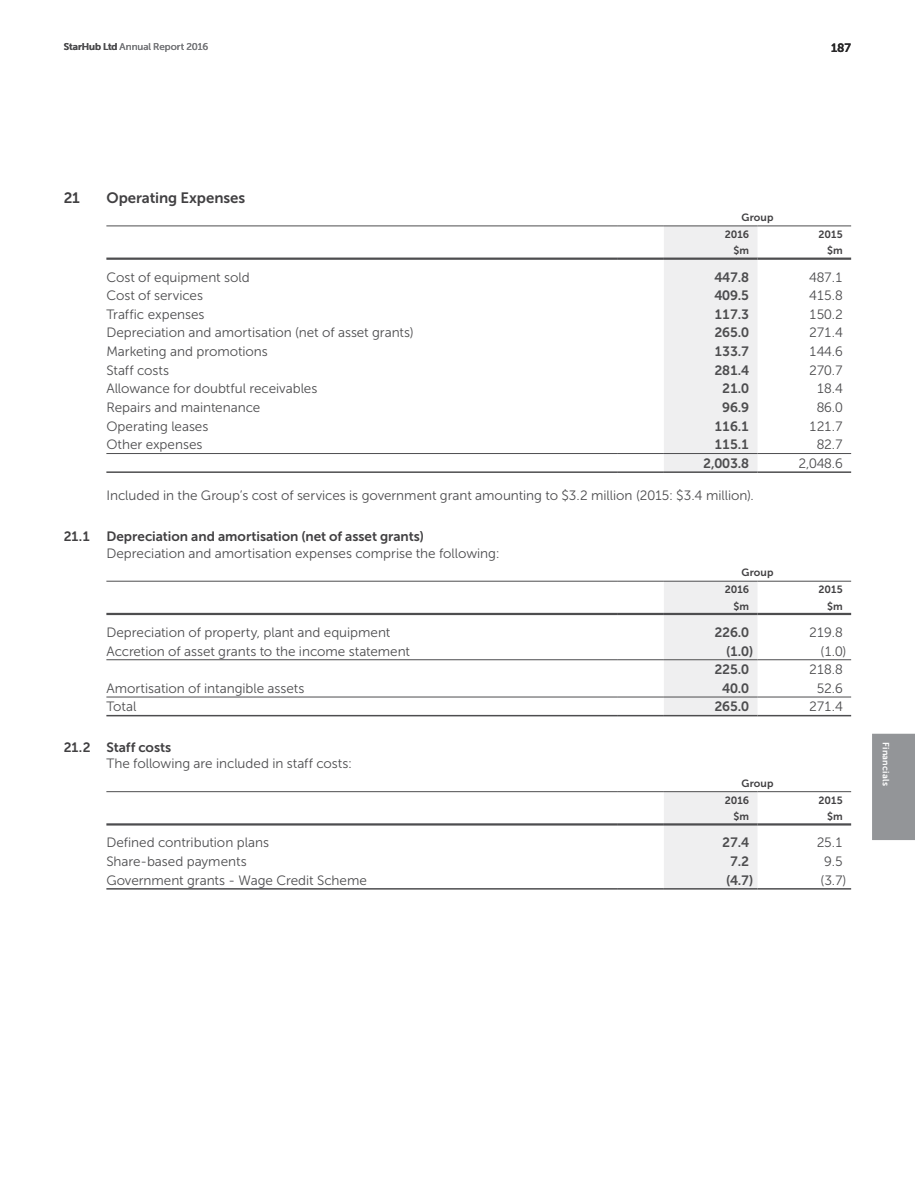
<style>
.page{position:relative;width:915px;height:1191px;background:#fff}
.page>*{position:absolute;margin:0;border:0;box-sizing:border-box;transform-origin:0 0}
.t1{font:15px "Museo Sans 700";letter-spacing:-.005em;color:#414042}
.t2{font:13.5px "Museo Sans 300";letter-spacing:-.005em;color:#4d4d4f}
.t3{font:13.5px "Museo Sans 700";letter-spacing:-.01em;color:#4d4d4f}
.t4{font:13.5px "Museo Sans 700";color:#414042}
.t5{font:12px "Museo Sans 700";color:#292829}
.t6{font:10.5px/17.2px "Museo Sans 700";letter-spacing:.005em;color:#414042}
.t7{font:9.75px "Museo Sans 500";color:#77787b}
.t8{font:9px "Museo Sans 700";letter-spacing:.02em;color:#fff}
.s1{font-family:"Museo Sans 700";color:#4d4d4f}
</style>
<div class="page">
<div style="left:664px;top:227px;width:93px;height:244px;background:#efeff0"></div>
<hr style="left:106px;top:226px;width:511px;height:1px;background:#4d4d4f">
<hr style="left:617px;top:226px;width:46px;height:1px;background:#4d4d4f">
<hr style="left:663px;top:226px;width:94px;height:1px;background:#4d4d4f">
<hr style="left:757px;top:226px;width:93px;height:1px;background:#4d4d4f">
<hr style="left:106px;top:453px;width:511px;height:1px;background:#4d4d4f">
<hr style="left:617px;top:453px;width:46px;height:1px;background:#4d4d4f">
<hr style="left:663px;top:453px;width:94px;height:1px;background:#4d4d4f">
<hr style="left:757px;top:453px;width:93px;height:1px;background:#4d4d4f">
<hr style="left:106px;top:471px;width:511px;height:2px;background:#4d4d4f">
<hr style="left:617px;top:471px;width:46px;height:2px;background:#4d4d4f">
<hr style="left:663px;top:471px;width:94px;height:2px;background:#4d4d4f">
<hr style="left:757px;top:471px;width:93px;height:2px;background:#4d4d4f">
<hr style="left:106px;top:257px;width:511px;height:3px;background:#4d4d4f">
<hr style="left:617px;top:257px;width:46px;height:3px;background:#4d4d4f">
<hr style="left:663px;top:257px;width:94px;height:3px;background:#4d4d4f">
<hr style="left:757px;top:257px;width:93px;height:3px;background:#4d4d4f">
<div style="left:663px;top:582px;width:94px;height:133px;background:#efeff0"></div>
<hr style="left:106px;top:581px;width:511px;height:1px;background:#4d4d4f">
<hr style="left:617px;top:581px;width:46px;height:1px;background:#4d4d4f">
<hr style="left:663px;top:581px;width:94px;height:1px;background:#4d4d4f">
<hr style="left:757px;top:581px;width:93px;height:1px;background:#4d4d4f">
<hr style="left:106px;top:697px;width:511px;height:1px;background:#4d4d4f">
<hr style="left:617px;top:697px;width:46px;height:1px;background:#4d4d4f">
<hr style="left:663px;top:697px;width:94px;height:1px;background:#4d4d4f">
<hr style="left:757px;top:697px;width:93px;height:1px;background:#4d4d4f">
<hr style="left:106px;top:715px;width:511px;height:1px;background:#4d4d4f">
<hr style="left:617px;top:715px;width:46px;height:1px;background:#4d4d4f">
<hr style="left:663px;top:715px;width:94px;height:1px;background:#4d4d4f">
<hr style="left:757px;top:715px;width:93px;height:1px;background:#4d4d4f">
<hr style="left:106px;top:659px;width:511px;height:1px;background:#4d4d4f">
<hr style="left:617px;top:659px;width:46px;height:1px;background:#4d4d4f">
<hr style="left:663px;top:659px;width:94px;height:1px;background:#4d4d4f">
<hr style="left:757px;top:659px;width:93px;height:1px;background:#4d4d4f">
<hr style="left:106px;top:613px;width:511px;height:2px;background:#4d4d4f">
<hr style="left:617px;top:613px;width:46px;height:2px;background:#4d4d4f">
<hr style="left:663px;top:613px;width:94px;height:2px;background:#4d4d4f">
<hr style="left:757px;top:613px;width:93px;height:2px;background:#4d4d4f">
<div style="left:663px;top:792px;width:94px;height:96px;background:#efeff0"></div>
<hr style="left:106px;top:791px;width:511px;height:1px;background:#4d4d4f">
<hr style="left:617px;top:791px;width:46px;height:1px;background:#4d4d4f">
<hr style="left:663px;top:791px;width:94px;height:1px;background:#4d4d4f">
<hr style="left:757px;top:791px;width:93px;height:1px;background:#4d4d4f">
<hr style="left:106px;top:888px;width:511px;height:1px;background:#4d4d4f">
<hr style="left:617px;top:888px;width:46px;height:1px;background:#4d4d4f">
<hr style="left:663px;top:888px;width:94px;height:1px;background:#4d4d4f">
<hr style="left:757px;top:888px;width:93px;height:1px;background:#4d4d4f">
<hr style="left:106px;top:823px;width:511px;height:2px;background:#4d4d4f">
<hr style="left:617px;top:823px;width:46px;height:2px;background:#4d4d4f">
<hr style="left:663px;top:823px;width:94px;height:2px;background:#4d4d4f">
<hr style="left:757px;top:823px;width:93px;height:2px;background:#4d4d4f">
<div style="left:871px;top:733px;width:43px;height:107px;background:#939598"></div>
<p class="t7" style="left:64px;top:41px;width:146px"><span class="s1">StarHub Ltd</span> Annual Report 2016</p>
<p class="t5" style="left:830px;top:41px;width:22px">187</p>
<p class="t1" style="left:64px;top:189px;width:18px">21</p>
<p class="t1" style="left:106px;top:189px;width:140px">Operating Expenses</p>
<p class="t6" style="left:724px;top:208px;width:50px;text-indent:17px">Group<br>2016</p>
<p class="t6" style="left:818px;top:226px;width:26px">2015</p>
<p class="t6" style="left:733px;top:242px;width:17px">$m</p>
<p class="t6" style="left:826px;top:242px;width:17px">$m</p>
<p class="t2" style="left:106px;top:270px;width:145px">Cost of equipment sold</p>
<p class="t3" style="left:714px;top:269px;width:36px">447.8</p>
<p class="t2" style="left:809px;top:270px;width:35px">487.1</p>
<p class="t2" style="left:106px;top:288px;width:98px">Cost of services</p>
<p class="t3" style="left:714px;top:288px;width:36px">409.5</p>
<p class="t2" style="left:809px;top:288px;width:35px">415.8</p>
<p class="t2" style="left:106px;top:307px;width:100px">Traffic expenses</p>
<p class="t3" style="left:714px;top:307px;width:36px">117.3</p>
<p class="t2" style="left:809px;top:307px;width:35px">150.2</p>
<p class="t2" style="left:106px;top:325px;width:309px">Depreciation and amortisation (net of asset grants)</p>
<p class="t3" style="left:714px;top:325px;width:36px">265.0</p>
<p class="t2" style="left:809px;top:325px;width:35px">271.4</p>
<p class="t2" style="left:106px;top:344px;width:163px">Marketing and promotions</p>
<p class="t3" style="left:714px;top:344px;width:36px">133.7</p>
<p class="t2" style="left:809px;top:344px;width:35px">144.6</p>
<p class="t2" style="left:106px;top:363px;width:64px">Staff costs</p>
<p class="t3" style="left:714px;top:362px;width:36px">281.4</p>
<p class="t2" style="left:809px;top:363px;width:35px">270.7</p>
<p class="t2" style="left:106px;top:381px;width:212px">Allowance for doubtful receivables</p>
<p class="t3" style="left:722px;top:381px;width:28px">21.0</p>
<p class="t2" style="left:816px;top:381px;width:27px">18.4</p>
<p class="t2" style="left:106px;top:400px;width:155px">Repairs and maintenance</p>
<p class="t3" style="left:722px;top:400px;width:28px">96.9</p>
<p class="t2" style="left:816px;top:400px;width:27px">86.0</p>
<p class="t2" style="left:106px;top:419px;width:103px">Operating leases</p>
<p class="t3" style="left:714px;top:418px;width:36px">116.1</p>
<p class="t2" style="left:809px;top:419px;width:35px">121.7</p>
<p class="t2" style="left:106px;top:437px;width:97px">Other expenses</p>
<p class="t3" style="left:714px;top:437px;width:36px">115.1</p>
<p class="t2" style="left:816px;top:437px;width:27px">82.7</p>
<p class="t3" style="left:703px;top:456px;width:47px">2,003.8</p>
<p class="t2" style="left:798px;top:456px;width:45px">2,048.6</p>
<p class="t2" style="left:106px;top:488px;width:649px">Included in the Group’s cost of services is government grant amounting to $3.2 million (2015: $3.4 million).</p>
<p class="t4" style="left:64px;top:529px;width:361px">21.1 Depreciation and amortisation (net of asset grants)</p>
<p class="t2" style="left:106px;top:546px;width:394px">Depreciation and amortisation expenses comprise the following:</p>
<p class="t6" style="left:724px;top:564px;width:50px;text-indent:17px">Group<br>2016</p>
<p class="t6" style="left:818px;top:581px;width:26px">2015</p>
<p class="t6" style="left:733px;top:597px;width:17px">$m</p>
<p class="t6" style="left:826px;top:597px;width:17px">$m</p>
<p class="t2" style="left:106px;top:625px;width:285px">Depreciation of property, plant and equipment</p>
<p class="t3" style="left:714px;top:624px;width:36px">226.0</p>
<p class="t2" style="left:809px;top:625px;width:35px">219.8</p>
<p class="t2" style="left:106px;top:643px;width:305px">Accretion of asset grants to the income statement</p>
<p class="t3" style="left:725px;top:643px;width:29px">(1.0)</p>
<p class="t2" style="left:820px;top:643px;width:27px">(1.0)</p>
<p class="t3" style="left:714px;top:662px;width:36px">225.0</p>
<p class="t2" style="left:809px;top:662px;width:35px">218.8</p>
<p class="t2" style="left:106px;top:681px;width:199px">Amortisation of intangible assets</p>
<p class="t3" style="left:722px;top:680px;width:28px">40.0</p>
<p class="t2" style="left:816px;top:681px;width:27px">52.6</p>
<p class="t2" style="left:106px;top:699px;width:31px">Total</p>
<p class="t3" style="left:714px;top:699px;width:36px">265.0</p>
<p class="t2" style="left:809px;top:699px;width:35px">271.4</p>
<p class="t4" style="left:64px;top:739px;width:109px">21.2 Staff costs</p>
<p class="t2" style="left:106px;top:756px;width:247px">The following are included in staff costs:</p>
<p class="t6" style="left:724px;top:774px;width:50px;text-indent:17px">Group<br>2016</p>
<p class="t6" style="left:818px;top:791px;width:26px">2015</p>
<p class="t6" style="left:733px;top:808px;width:17px">$m</p>
<p class="t6" style="left:826px;top:808px;width:17px">$m</p>
<p class="t2" style="left:106px;top:835px;width:164px">Defined contribution plans</p>
<p class="t3" style="left:722px;top:835px;width:28px">27.4</p>
<p class="t2" style="left:816px;top:835px;width:27px">25.1</p>
<p class="t2" style="left:106px;top:854px;width:142px">Share-based payments</p>
<p class="t3" style="left:729px;top:853px;width:20px">7.2</p>
<p class="t2" style="left:824px;top:854px;width:20px">9.5</p>
<p class="t2" style="left:106px;top:872px;width:262px">Government grants - Wage Credit Scheme</p>
<p class="t3" style="left:725px;top:872px;width:29px">(4.7)</p>
<p class="t2" style="left:820px;top:872px;width:27px">(3.7)</p>
<p class="t8" style="left:890px;top:742px;width:45px;rotate:90deg">Financials</p>
</div>
